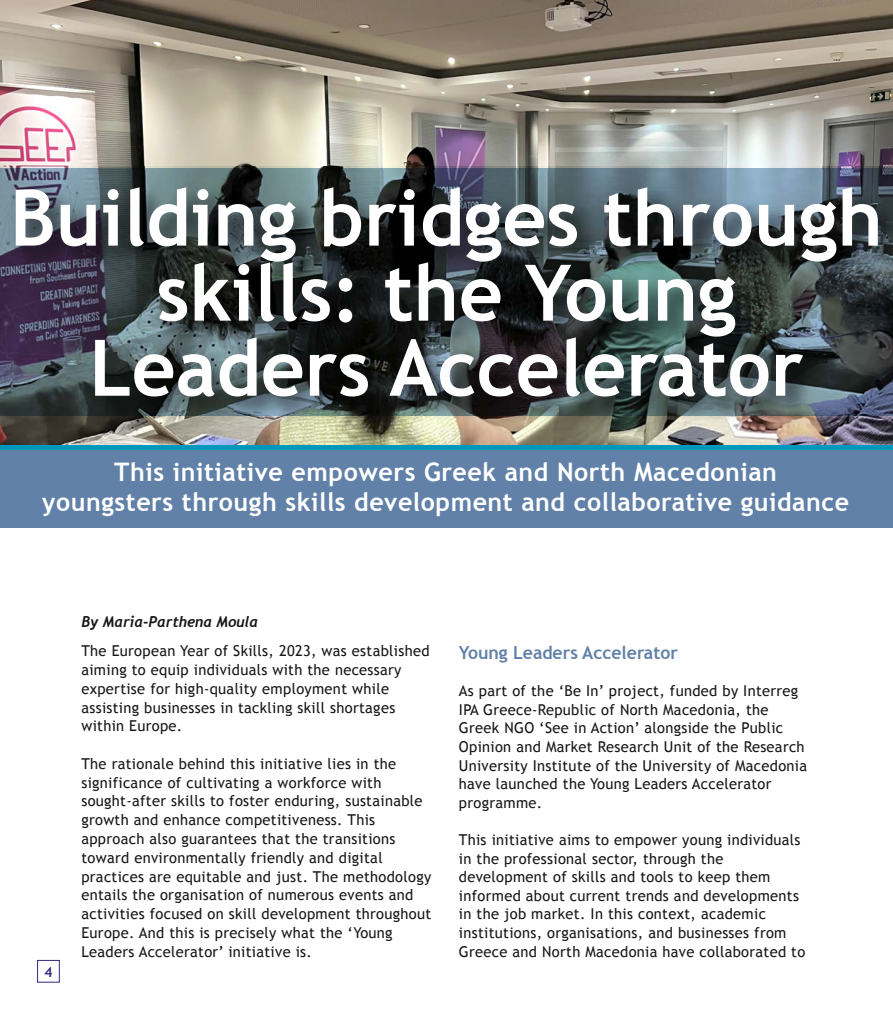
<style>
.page{position:relative;width:893px;height:1021px;background:#fff}
.page>*{position:absolute;margin:0;border:0;box-sizing:border-box;transform-origin:0 0}
.t1{font:700 78px/75px "Trebuchet MS";color:#fff;text-align:center}
.t2{font:700 25.5px/30px "Trebuchet MS";letter-spacing:.02em;color:#fff;text-align:center}
.t3{font:700 18px "Trebuchet MS";color:#6181a8}
.t4{font:15px/18.8px "Trebuchet MS";letter-spacing:.02em;color:#171717}
.t5{font:italic 700 15px "Trebuchet";color:#171717}
.t6{font:700 13.8px "Trebuchet MS";color:#33297e}
</style>
<div class="page">
<img style="left:0;top:0;width:893px;height:446px">
<div style="left:0;top:446px;width:893px;height:81px;background:#6181a8"></div>
<div style="left:37px;top:960px;width:23px;height:22px;background:#fff;border:1px solid #33297e"></div>
<h1 class="t1" style="left:10px;top:180px;width:874px">Building bridges through skills: the Young<br>Leaders Accelerator</h1>
<h2 class="t2" style="left:42px;top:457px;width:808px">This initiative empowers Greek and North Macedonian<br>youngsters through skills development and collaborative guidance</h2>
<p class="t6" style="left:44px;top:963px;width:10px">4</p>
<p class="t5" style="left:81px;top:612px;width:178px">By Maria-Parthena Moula</p>
<p class="t4" style="left:81px;top:642px;width:350px">The European Year of Skills, 2023, was established aiming to equip individuals with the necessary expertise for high-quality employment while assisting businesses in tackling skill shortages within Europe.</p>
<p class="t4" style="left:81px;top:754px;width:351px">The rationale behind this initiative lies in the significance of cultivating a workforce with sought-after skills to foster enduring, sustainable growth and enhance competitiveness. This approach also guarantees that the transitions toward environmentally friendly and digital practices are equitable and just. The methodology entails the organisation of numerous events and activities focused on skill development throughout Europe. And this is precisely what the ‘Young Leaders Accelerator’ initiative is.</p>
<p class="t3" style="left:459px;top:641px;width:220px">Young Leaders Accelerator</p>
<p class="t4" style="left:459px;top:681px;width:350px">As part of the ‘Be In’ project, funded by Interreg IPA Greece-Republic of North Macedonia, the Greek NGO ‘See in Action’ alongside the Public Opinion and Market Research Unit of the Research University Institute of the University of Macedonia have launched the Young Leaders Accelerator programme.</p>
<p class="t4" style="left:459px;top:830px;width:348px">This initiative aims to empower young individuals in the professional sector, through the development of skills and tools to keep them informed about current trends and developments in the job market. In this context, academic institutions, organisations, and businesses from Greece and North Macedonia have collaborated to</p>
</div>
